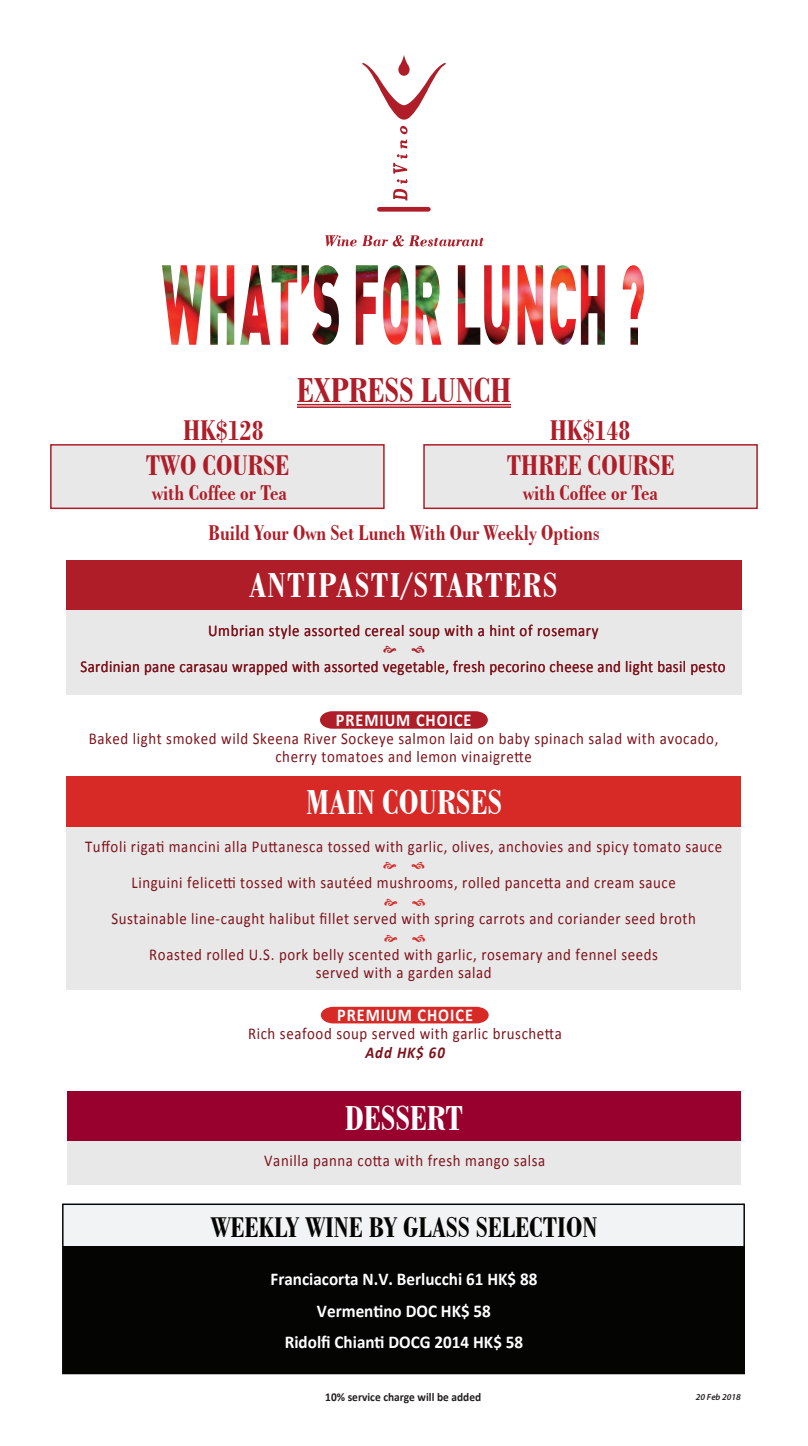
<style>
.page{position:relative;width:808px;height:1446px;background:#fff}
.page>*{position:absolute;margin:0;border:0;box-sizing:border-box;transform-origin:0 0}
.t1{font:700 condensed 36.45px "Bodoni BT";letter-spacing:.04em;color:#fff}
.t2{font:700 condensed 36.45px "Bodoni BT";color:#fff}
.t3{font:700 condensed 36.45px "Bodoni BT";color:#ae1d28}
.t4{font:700 condensed 30px "Bodoni BT";color:#ae1d28}
.t5{font:700 condensed 30px "Bodoni BT";color:#040503}
.t6{font:700 condensed 22.5px "Bodoni BT";color:#ae1d28}
.t7{font:700 18px/31.5px "Calibri";color:#fff;text-align:center;scale:.95 1}
.t8{font:700 18px "Calibri";letter-spacing:.06em;color:#fff;scale:.9 1}
.t9{font:16.5px/36px "Calibri";letter-spacing:.04em;color:#7e131b;text-align:center;scale:.9 1}
.t10{font:italic 700 16.5px "Calibri";letter-spacing:.06em;color:#7e131b;scale:.9 1}
.t11{font:700 12px "Calibri";color:#231f20;scale:.95 1}
.t12{font:italic 600 9px "Myriad Pro";color:#231f20}
</style>
<div class="page">
<div style="left:63px;top:1204px;width:681px;height:133px;background:#f2f3f4"></div>
<div style="left:63px;top:1245px;width:681px;height:128px;background:#040503"></div>
<div style="left:66px;top:560px;width:676px;height:50px;background:#ae1d28"></div>
<div style="left:50px;top:444px;width:335px;height:65px;background:#e8e8e9;border:2px solid #ae1d28"></div>
<div style="left:423px;top:444px;width:335px;height:65px;background:#e8e8e9;border:2px solid #ae1d28"></div>
<div style="left:66px;top:610px;width:676px;height:84px;background:#e8e8e9"></div>
<div style="left:66px;top:776px;width:675px;height:51px;background:#d72a27"></div>
<div style="left:66px;top:827px;width:675px;height:162px;background:#e8e8e9"></div>
<div style="left:67px;top:1091px;width:674px;height:50px;background:#98012d"></div>
<div style="left:67px;top:1141px;width:674px;height:43px;background:#e8e8e9"></div>
<div style="left:62px;top:1203px;width:683px;height:171px;border:2px solid #060705"></div>
<hr style="left:297px;top:404px;width:214px;height:1px;background:#ae1d28">
<hr style="left:297px;top:406px;width:214px;height:2px;background:#ae1d28">
<svg style="left:320px;top:711px;width:168px;height:18px;background:#b32b35"></svg>
<div style="left:321px;top:1007px;width:168px;height:16px;background:#d72a27"></div>
<img style="left:383px;top:265px;width:261px;height:80px">
<svg style="left:325px;top:55px;width:158px;height:192px"></svg>
<h2 class="t4" style="left:183px;top:413px;width:82px">HK$128</h2>
<h2 class="t4" style="left:146px;top:447px;width:145px">TWO COURSE</h2>
<h3 class="t6" style="left:152px;top:479px;width:136px">with Coffee or Tea</h3>
<h1 class="t3" style="left:297px;top:368px;width:216px">EXPRESS LUNCH</h1>
<h2 class="t4" style="left:550px;top:412px;width:82px">HK$148</h2>
<h2 class="t4" style="left:507px;top:447px;width:169px">THREE COURSE</h2>
<h3 class="t6" style="left:523px;top:479px;width:136px">with Coffee or Tea</h3>
<h3 class="t6" style="left:208px;top:520px;width:393px">Build Your Own Set Lunch With Our Weekly Options</h3>
<h1 class="t1" style="left:249px;top:563px;width:310px">ANTIPASTI/STARTERS</h1>
<p class="t9" style="left:81px;top:613px;width:718px">Umbrian style assorted cereal soup with a hint of rosemary<br>Sardinian pane carasau wrapped with assorted vegetable, fresh pecorino cheese and light basil pesto</p>
<p class="t8" style="left:336px;top:708px;width:152px">PREMIUM CHOICE</p>
<p class="t9" style="left:89px;top:729px;width:701px;line-height:18px">Baked light smoked wild Skeena River Sockeye salmon laid on baby spinach salad with avocado, cherry tomatoes and lemon vinaigrette</p>
<h1 class="t2" style="left:306px;top:781px;width:197px">MAIN COURSES</h1>
<p class="t9" style="left:85px;top:829px;width:709px">Tuffoli rigati mancini alla Puttanesca tossed with garlic, olives, anchovies and spicy tomato sauce Linguini felicetti tossed with sautéed mushrooms, rolled pancetta and cream sauce<br>Sustainable line-caught halibut fillet served with spring carrots and coriander seed broth Roasted rolled U.S. pork belly scented with garlic, rosemary and fennel seeds</p>
<p class="t9" style="left:316px;top:955px;width:197px">served with a garden salad</p>
<p class="t8" style="left:337px;top:1003px;width:152px">PREMIUM CHOICE</p>
<p class="t9" style="left:248px;top:1015px;width:350px">Rich seafood soup served with garlic bruschetta</p>
<p class="t10" style="left:365px;top:1042px;width:90px">Add HK$ 60</p>
<h1 class="t2" style="left:345px;top:1096px;width:120px">DESSERT</h1>
<p class="t9" style="left:264px;top:1142px;width:314px">Vanilla panna cotta with fresh mango salsa</p>
<h2 class="t5" style="left:211px;top:1209px;width:388px">WEEKLY WINE BY GLASS SELECTION</h2>
<p class="t7" style="left:271px;top:1263px;width:282px">Franciacorta N.V. Berlucchi 61 HK$ 88<br>Vermentino DOC HK$ 58<br>Ridolfi Chianti DOCG 2014 HK$ 58</p>
<p class="t11" style="left:325px;top:1389px;width:166px">10% service charge will be added</p>
<p class="t12" style="left:696px;top:1391px;width:46px">20 Feb 2018</p>
</div>
